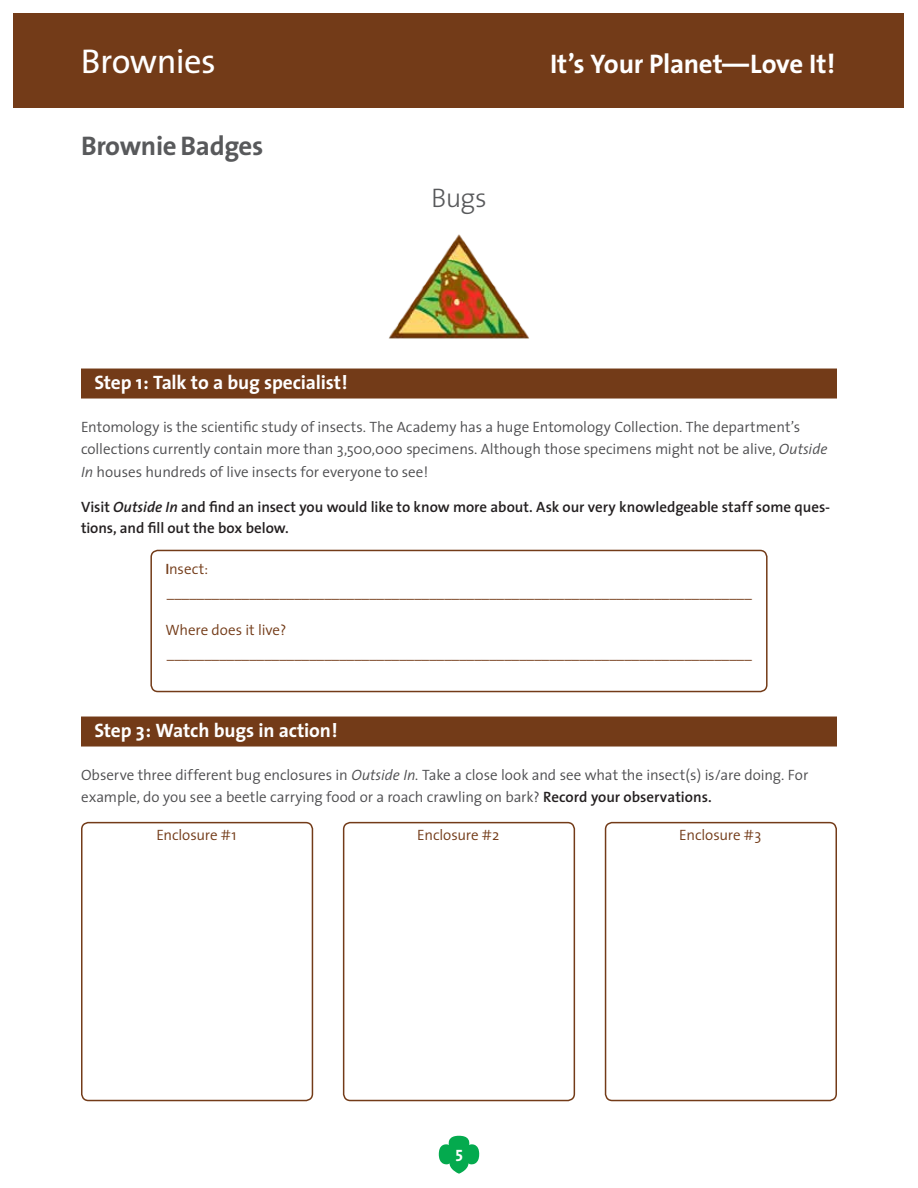
<style>
.page{position:relative;width:918px;height:1188px;background:#fff}
.page>*{position:absolute;margin:0;border:0;box-sizing:border-box;transform-origin:0 0}
.t1{font:34.5px "The Sans";letter-spacing:-.015em;color:#fff}
.t2{font:700 27px "The Sans";letter-spacing:-.01em;color:#fff}
.t3{font:700 27px "The Sans";letter-spacing:-.01em;color:#58595b}
.t4{font:300 27px "The Sans";color:#58595b}
.t5{font:700 19.5px "The Sans";letter-spacing:-.01em;color:#fff}
.t6{font:16.5px "The Sans Bold Caps";color:#fff}
.t7{font:300 15px/22.5px "The Sans";letter-spacing:-.005em;color:#4d4d4f}
.t8{font:300 15px/21.6px "The Sans";letter-spacing:-.005em;color:#733b18}
.t9{font:600 15px/21.6px "The Sans";color:#231f20}
.s1{font-style:italic}
.s2{font-weight:600}
.s3{font-weight:600;color:#231f20}
</style>
<div class="page">
<div style="left:14px;top:14px;width:890px;height:94px;background:#733b18"></div>
<svg style="left:439px;top:1136px;width:40px;height:38px"></svg>
<div style="left:81px;top:369px;width:756px;height:30px;background:#733b18"></div>
<div style="left:81px;top:717px;width:756px;height:30px;background:#733b18"></div>
<img style="left:389px;top:234px;width:140px;height:105px">
<div style="left:150px;top:550px;width:618px;height:142px;border:2px solid #733b18;border-radius:7px"></div>
<div style="left:81px;top:822px;width:232px;height:279px;border:2px solid #733b18;border-radius:7px"></div>
<div style="left:343px;top:822px;width:232px;height:279px;border:2px solid #733b18;border-radius:7px"></div>
<div style="left:605px;top:822px;width:232px;height:279px;border:2px solid #733b18;border-radius:7px"></div>
<h1 class="t1" style="left:81px;top:33px;width:136px">Brownies</h1>
<h2 class="t2" style="left:550px;top:42px;width:287px">It’s Your Planet—Love It!</h2>
<h2 class="t3" style="left:81px;top:123px;width:184px">Brownie Badges</h2>
<h2 class="t4" style="left:431px;top:176px;width:57px">Bugs</h2>
<h3 class="t5" style="left:94px;top:366px;width:255px">Step 1: Talk to a bug specialist!</h3>
<p class="t7" style="left:81px;top:415px;width:748px">Entomology is the scientific study of insects. The Academy has a huge Entomology Collection. The department’s collections currently contain more than 3,500,000 specimens. Although those specimens might not be alive, <span class="s1">Outside<br>In</span> houses hundreds of live insects for everyone to see!</p>
<p class="t9" style="left:81px;top:495px;width:751px">Visit <span class="s1">Outside In</span> and find an insect you would like to know more about. Ask our very knowledgeable staff some ques&shy;tions, and fill out the box below.</p>
<p class="t8" style="left:165px;top:558px;width:588px"><span class="s2">I</span>nsect: ______________________________________________________________________________</p>
<p class="t8" style="left:165px;top:619px;width:588px">Where does it live? ______________________________________________________________________________</p>
<h3 class="t5" style="left:94px;top:714px;width:245px">Step 3: Watch bugs in action!</h3>
<p class="t7" style="left:81px;top:763px;width:729px">Observe three different bug enclosures in <span class="s1">Outside In.</span> Take a close look and see what the insect(s) is/are doing. For example, do you see a beetle carrying food or a roach crawling on bark? <span class="s3">Record your observations.</span></p>
<p class="t8" style="left:156px;top:824px;width:82px">Enclosure #1</p>
<p class="t8" style="left:417px;top:824px;width:84px">Enclosure #2</p>
<p class="t8" style="left:679px;top:824px;width:84px">Enclosure #3</p>
<p class="t6" style="left:455px;top:1141px;width:9px">5</p>
</div>
